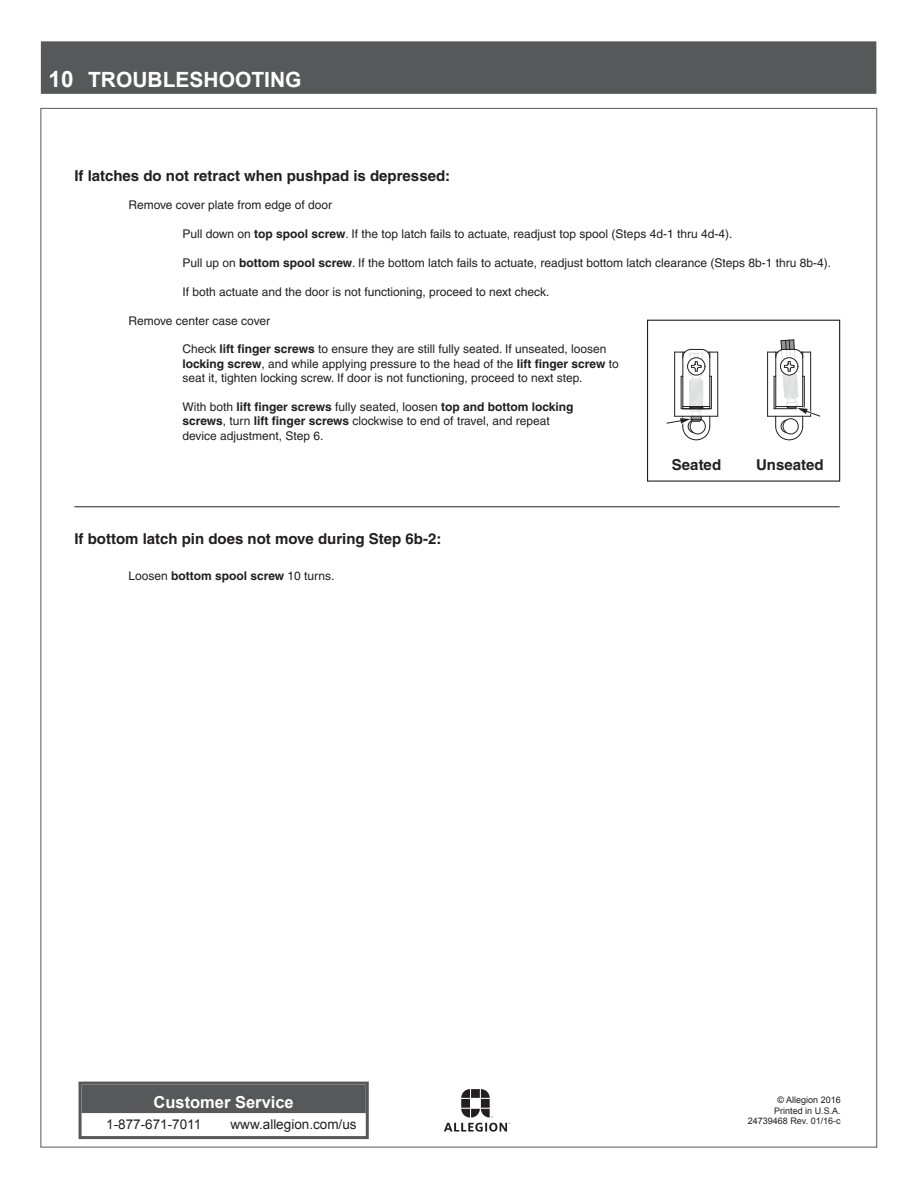
<style>
.page{position:relative;width:918px;height:1188px;background:#fff}
.page>*{position:absolute;margin:0;border:0;box-sizing:border-box;transform-origin:0 0}
.t1{font:700 21px "Arial";color:#fff}
.t2{font:700 16.5px "Arial";color:#fff}
.t3{font:700 15px "Helvetica";color:#231f20}
.t4{font:13.5px "Arial";color:#231f20}
.t5{font:12px/14.4px "Helvetica";color:#231f20}
.t6{font:700 12px "Helvetica";color:#231f20}
.t7{font:9px/10.8px "Arial";color:#231f20;text-align:right}
.s1{font-size:22.5px}
.s2{font-weight:700}
.s3{font-weight:400}
</style>
<div class="page">
<svg style="left:444px;top:1089px;width:66px;height:43px"></svg>
<div style="left:82px;top:1085px;width:284px;height:28px;background:#57585a"></div>
<div style="left:79px;top:1082px;width:290px;height:57px;border:3px solid #57585a"></div>
<div style="left:41px;top:41px;width:835px;height:53px;background:#57585a"></div>
<hr style="left:767px;top:352px;width:1px;height:64px;background:#231f20">
<div style="left:647px;top:320px;width:193px;height:162px;border:1px solid #231f20"></div>
<svg style="left:666px;top:349px;width:52px;height:91px"></svg>
<svg style="left:768px;top:339px;width:53px;height:101px"></svg>
<hr style="left:74px;top:506px;width:766px;height:1px;background:#231f20">
<h1 class="t1" style="left:49px;top:66px;width:255px"><span class="s1">10</span> TROUBLESHOOTING</h1>
<p class="t3" style="left:74px;top:166px;width:377px">If latches do not retract when pushpad is depressed:</p>
<p class="t5" style="left:128px;top:198px;width:205px">Remove cover plate from edge of door</p>
<p class="t5" style="left:182px;top:227px;width:552px">Pull down on <span class="s2">top spool screw</span>. If the top latch fails to actuate, readjust top spool (Steps 4d-1 thru 4d-4).</p>
<p class="t5" style="left:182px;top:256px;width:650px">Pull up on <span class="s2">bottom spool screw</span>. If the bottom latch fails to actuate, readjust bottom latch clearance (Steps 8b-1 thru 8b-4).</p>
<p class="t5" style="left:182px;top:284px;width:368px">If both actuate and the door is not functioning, proceed to next check.</p>
<p class="t5" style="left:128px;top:313px;width:143px">Remove center case cover</p>
<p class="t5" style="left:182px;top:342px;width:438px">Check <span class="s2">lift finger screws</span> to ensure they are still fully seated. If unseated, loosen <span class="s2">locking screw</span>, and while applying pressure to the head of the <span class="s2">lift finger screw</span> to seat it, tighten locking screw. If door is not functioning, proceed to next step.</p>
<p class="t5" style="left:182px;top:400px;width:393px">With both <span class="s2">lift finger screws</span> fully seated, loosen <span class="s2">top and bottom locking screws</span>, turn <span class="s2">lift finger screws</span> clockwise to end of travel, and repeat device adjustment, Step 6.</p>
<p class="t3" style="left:74px;top:530px;width:369px">If bottom latch pin does not move during Step 6b-2:</p>
<p class="t6" style="left:128px;top:569px;width:208px"><span class="s3">Loosen</span> bottom spool screw <span class="s3">10 turns.</span></p>
<h2 class="t2" style="left:154px;top:1091px;width:142px">Customer Service</h2>
<p class="t4" style="left:106px;top:1116px;width:97px">1-877-671-7011</p>
<p class="t4" style="left:231px;top:1116px;width:128px">www.allegion.com/us</p>
<p class="t3" style="left:672px;top:456px;width:51px">Seated</p>
<p class="t3" style="left:756px;top:456px;width:69px">Unseated</p>
<p class="t7" style="left:748px;top:1094px;width:94px">© Allegion 2016<br>Printed in U.S.A.<br>24739468 Rev. 01/16-c</p>
</div>
